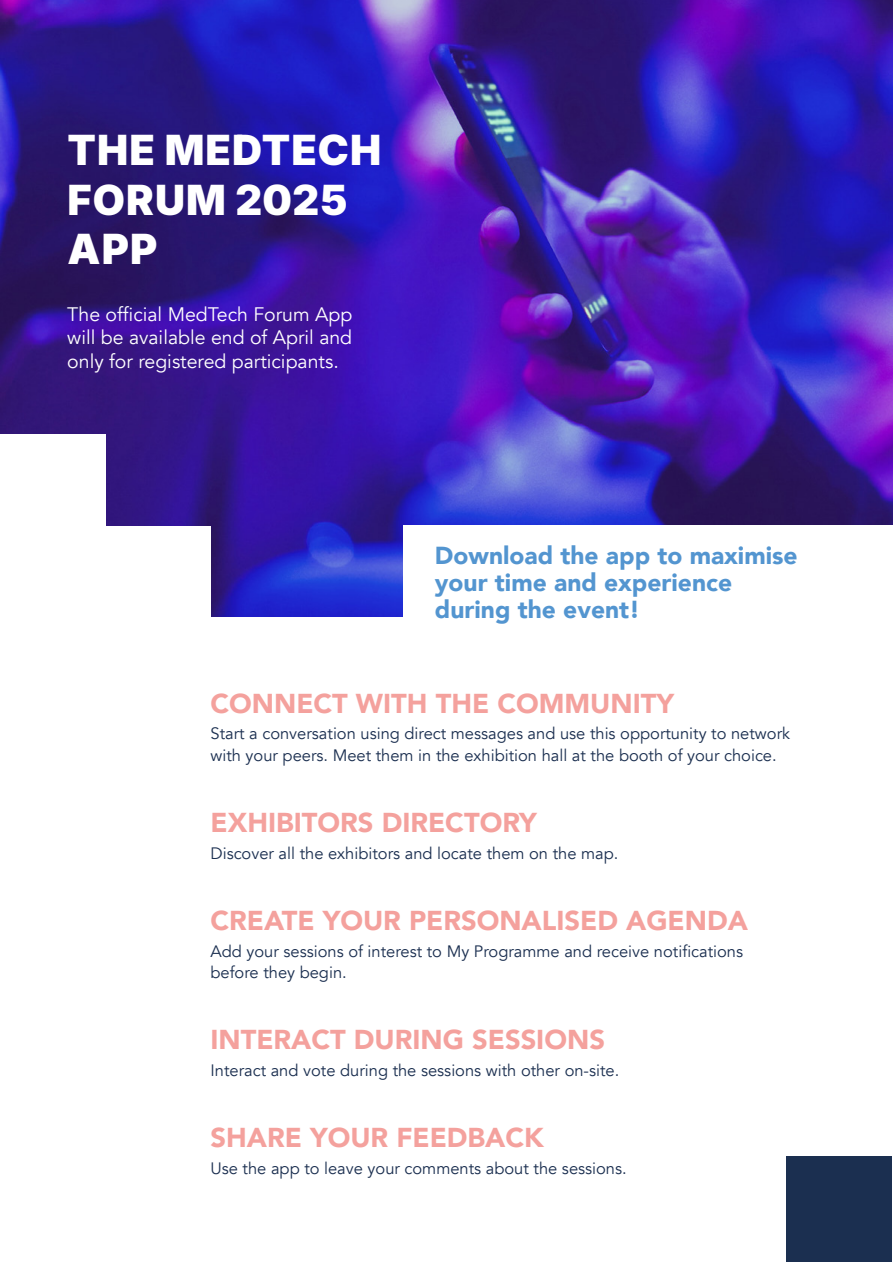
<style>
.page{position:relative;width:893px;height:1263px;background:#fff}
.page>*{position:absolute;margin:0;border:0;box-sizing:border-box;transform-origin:0 0}
.t1{font:41.55px/49.8px "Inter Variable";letter-spacing:.025em;color:#fff}
.t2{font:900 27.3px "Avenir";color:#f4a19d}
.t3{font:900 24.6px/27px "Avenir";color:#5395d0}
.t4{font:19.5px/23.4px "Avenir";color:#fff;text-align:justify}
.t5{font:16.5px/21.5px "Avenir";color:#1b2f50}
</style>
<div class="page">
<hr style="left:0;top:1184px;width:1px;height:79px;background:#1b2f50">
<img style="left:0;top:0;width:893px;height:617px">
<div style="left:404px;top:526px;width:489px;height:134px;background:#fff"></div>
<div style="left:0;top:526px;width:210px;height:105px;background:#fff"></div>
<div style="left:0;top:434px;width:105px;height:183px;background:#fff"></div>
<div style="left:786px;top:1156px;width:106px;height:106px;background:#1b2f50"></div>
<h1 class="t1" style="left:68px;top:123px;width:315px">THE MEDTECH<br>FORUM 2025<br>APP</h1>
<p class="t4" style="left:67px;top:303px;width:287px">The official MedTech Forum App will be available end of April and only for registered participants.</p>
<h3 class="t3" style="left:435px;top:541px;width:364px">Download the app to maximise your time and experience during the event!</h3>
<h2 class="t2" style="left:210px;top:680px;width:465px">CONNECT WITH THE COMMUNITY</h2>
<p class="t5" style="left:210px;top:723px;width:581px">Start a conversation using direct messages and use this opportunity to network with your peers. Meet them in the exhibition hall at the booth of your choice.</p>
<h2 class="t2" style="left:210px;top:799px;width:328px">EXHIBITORS DIRECTORY</h2>
<p class="t5" style="left:210px;top:843px;width:409px">Discover all the exhibitors and locate them on the map.</p>
<h2 class="t2" style="left:210px;top:897px;width:539px">CREATE YOUR PERSONALISED AGENDA</h2>
<p class="t5" style="left:210px;top:940px;width:534px">Add your sessions of interest to My Programme and receive notifications before they begin.</p>
<h2 class="t2" style="left:210px;top:1016px;width:396px">INTERACT DURING SESSIONS</h2>
<p class="t5" style="left:210px;top:1060px;width:410px">Interact and vote during the sessions with other on-site.</p>
<h2 class="t2" style="left:210px;top:1114px;width:335px">SHARE YOUR FEEDBACK</h2>
<p class="t5" style="left:210px;top:1157px;width:418px">Use the app to leave your comments about the sessions.</p>
</div>
